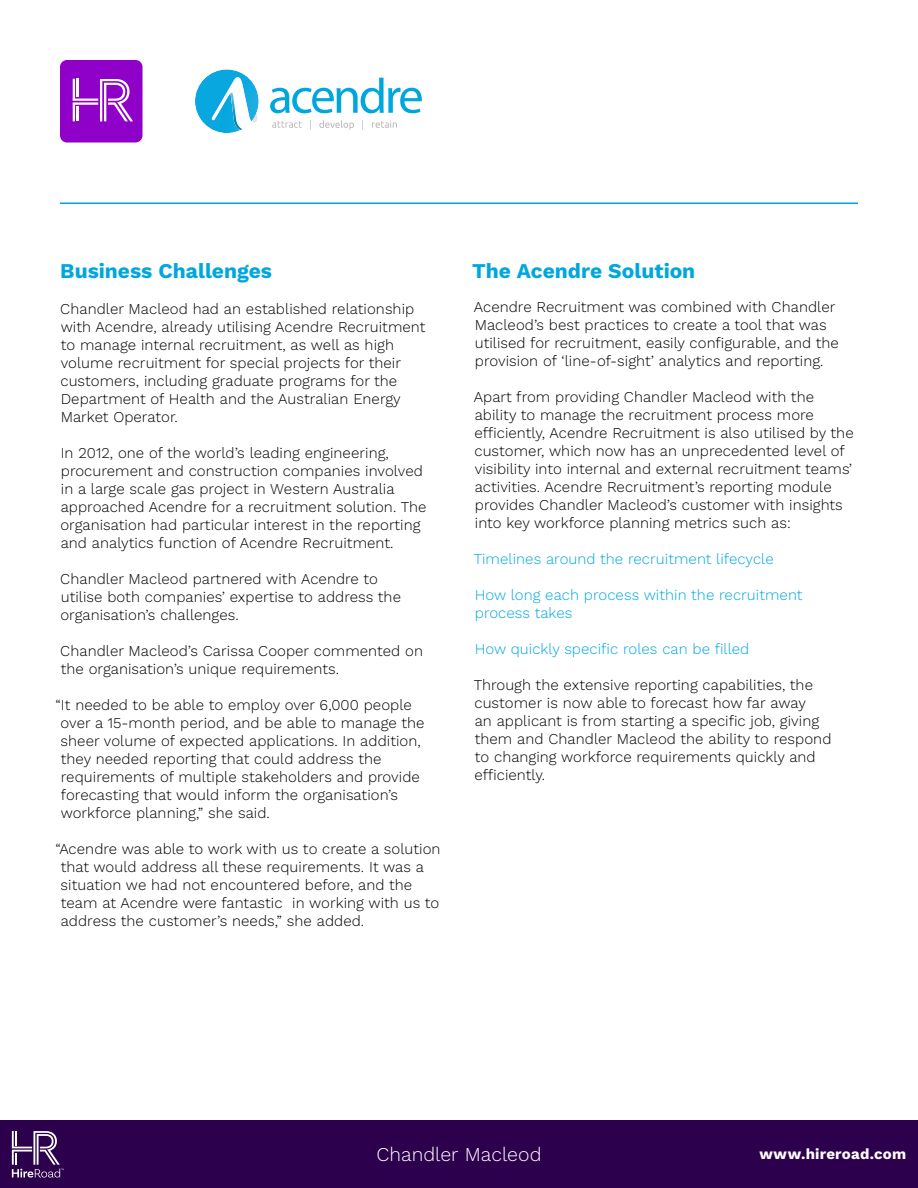
<style>
.page{position:relative;width:918px;height:1188px;background:#fff}
.page>*{position:absolute;margin:0;border:0;box-sizing:border-box;transform-origin:0 0}
.t1{font:21px "Work Sans";color:#00a7df}
.t2{font:19.5px "Work Sans";color:#fff}
.t3{font:15px/18px "Work Sans";letter-spacing:.005em;color:#000}
.t4{font:15px/18px "Work Sans";letter-spacing:.005em;color:#00a7df}
.t5{font:15px "Work Sans";letter-spacing:.015em;color:#fff}
</style>
<div class="page">
<div style="left:0;top:1120px;width:918px;height:68px;background:#2c004c"></div>
<hr style="left:60px;top:202px;width:798px;height:2px;background:#00a7df">
<div style="left:60px;top:60px;width:83px;height:82px;background:#8f00c9;border-radius:7px"></div>
<svg style="left:73px;top:79px;width:60px;height:42px"></svg>
<svg style="left:270px;top:78px;width:152px;height:35px"></svg>
<svg style="left:195px;top:69px;width:64px;height:64px"></svg>
<svg style="left:272px;top:121px;width:30px;height:7px"></svg>
<svg style="left:319px;top:120px;width:35px;height:10px"></svg>
<svg style="left:372px;top:121px;width:25px;height:7px"></svg>
<svg style="left:12px;top:1131px;width:52px;height:47px"></svg>
<h1 class="t1" style="left:60px;top:263px;width:213px">Business Challenges</h1>
<p class="t3" style="left:60px;top:301px;width:367px">Chandler Macleod had an established relationship with Acendre, already utilising Acendre Recruitment to manage internal recruitment, as well as high volume recruitment for special projects for their customers, including graduate programs for the Department of Health and the Australian Energy Market Operator.</p>
<p class="t3" style="left:60px;top:445px;width:368px">In 2012, one of the world’s leading engineering, procurement and construction companies involved in a large scale gas project in Western Australia approached Acendre for a recruitment solution. The organisation had particular interest in the reporting and analytics function of Acendre Recruitment.</p>
<p class="t3" style="left:60px;top:571px;width:342px">Chandler Macleod partnered with Acendre to utilise both companies’ expertise to address the organisation’s challenges.</p>
<p class="t3" style="left:60px;top:643px;width:364px">Chandler Macleod’s Carissa Cooper commented on the organisation’s unique requirements.</p>
<p class="t3" style="left:60px;top:697px;width:366px;text-indent:-5px">“It needed to be able to employ over 6,000 people over a 15-month period, and be able to manage the sheer volume of expected applications. In addition, they needed reporting that could address the requirements of multiple stakeholders and provide forecasting that would inform the organisation’s workforce planning,” she said.</p>
<p class="t3" style="left:61px;top:841px;width:381px;text-indent:-5px">“Acendre was able to work with us to create a solution that would address all these requirements. It was a situation we had not encountered before, and the team at Acendre were fantastic in working with us to address the customer’s needs,” she added.</p>
<h1 class="t1" style="left:472px;top:263px;width:225px">The Acendre Solution</h1>
<p class="t3" style="left:474px;top:299px;width:367px">Acendre Recruitment was combined with Chandler Macleod’s best practices to create a tool that was utilised for recruitment, easily configurable, and the provision of ‘line-of-sight’ analytics and reporting.</p>
<p class="t3" style="left:474px;top:389px;width:381px">Apart from providing Chandler Macleod with the ability to manage the recruitment process more efficiently, Acendre Recruitment is also utilised by the customer, which now has an unprecedented level of visibility into internal and external recruitment teams’ activities. Acendre Recruitment’s reporting module provides Chandler Macleod’s customer with insights into key workforce planning metrics such as:</p>
<p class="t4" style="left:474px;top:551px;width:301px">Timelines around the recruitment lifecycle</p>
<p class="t4" style="left:475px;top:587px;width:329px">How long each process within the recruitment process takes</p>
<p class="t4" style="left:475px;top:640px;width:276px">How quickly specific roles can be filled</p>
<p class="t3" style="left:474px;top:677px;width:359px">Through the extensive reporting capabilities, the customer is now able to forecast how far away<br>an applicant is from starting a specific job, giving them and Chandler Macleod the ability to respond to changing workforce requirements quickly and efficiently.</p>
<h2 class="t2" style="left:376px;top:1146px;width:167px">Chandler Macleod</h2>
<p class="t5" style="left:760px;top:1148px;width:148px">www.hireroad.com</p>
</div>
